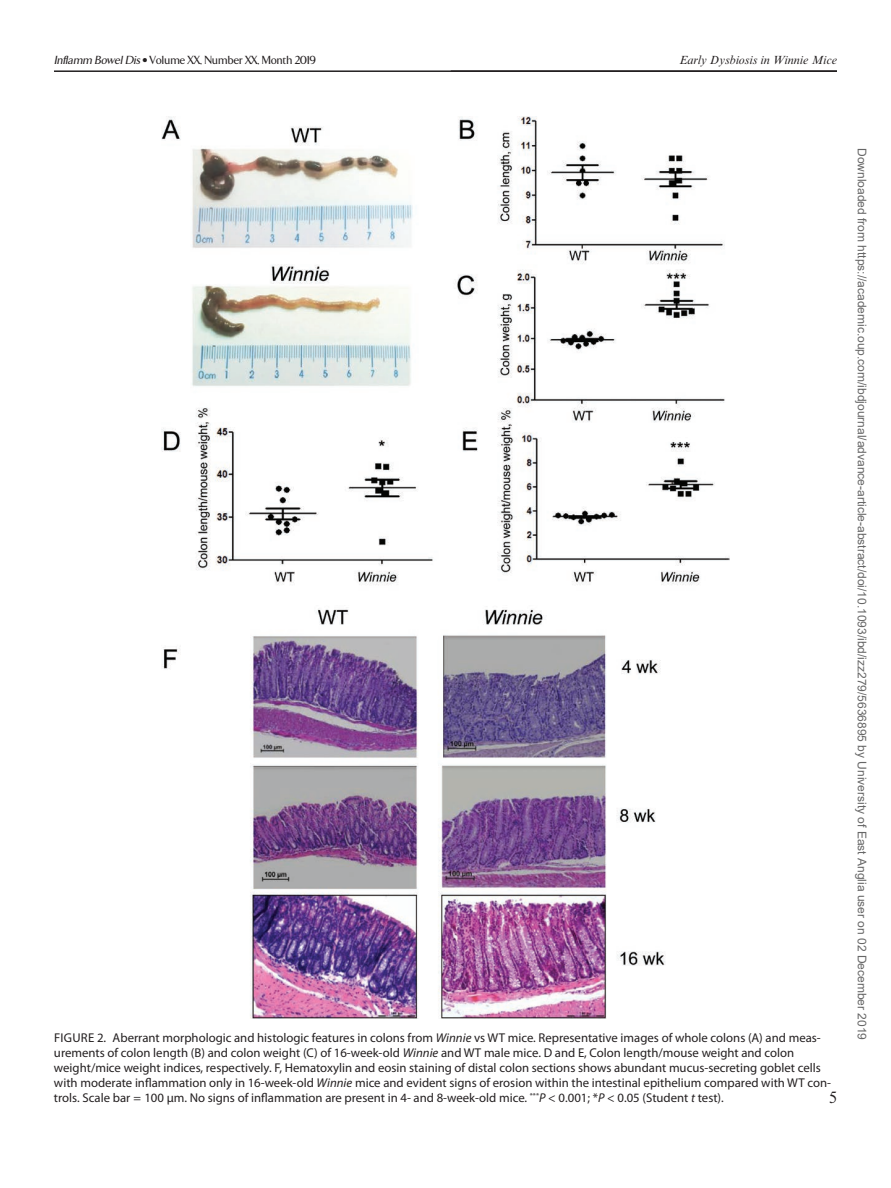
<style>
.page{position:relative;width:891px;height:1188px;background:#fff}
.page>*{position:absolute;margin:0;border:0;box-sizing:border-box;transform-origin:0 0}
.t1{font:16.5px "Times New Roman MT Std";color:#231f20}
.t2{font:12.75px/15px "Myriad Pro";color:#231f20}
.t3{font:12px "Arial";color:#666}
.t4{font:500 12px "TF Arrow";color:#231f20}
.t5{font:italic 12px "Times New Roman MT Std";color:#231f20}
.s1{font-style:italic}
</style>
<div class="page">
<hr style="left:54px;top:70px;width:783px;height:2px;background:#231f20">
<img style="left:162px;top:116px;width:567px;height:902px">
<p class="t4" style="left:54px;top:54px;width:264px"><span class="s1">Inflamm BowelDis</span>• Volume XX, Number XX, Month 2019</p>
<p class="t5" style="left:680px;top:54px;width:159px">Early Dysbiosis in Winnie Mice</p>
<p class="t2" style="left:54px;top:1030px;width:779px">FIGURE 2. Aberrant morphologic and histologic features in colons from <span class="s1">Winnie</span> vs WT mice. Representative images of whole colons (A) and meas&shy;urements of colon length (B) and colon weight (C) of 16-week-old <span class="s1">Winnie</span> and WT male mice. D and E, Colon length/mouse weight and colon weight/mice weight indices, respectively. F, Hematoxylin and eosin staining of distal colon sections shows abundant mucus-secreting goblet cells with moderate inflammation only in 16-week-old <span class="s1">Winnie</span> mice and evident signs of erosion within the intestinal epithelium compared with WT con&shy;trols. Scale bar = 100 µm. No signs of inflammation are present in 4- and 8-week-old mice. <sup>***</sup><span class="s1">P</span> &lt; 0.001; *<span class="s1">P</span> &lt; 0.05 (Student <span class="s1">t</span> test).</p>
<p class="t1" style="left:829px;top:1088px;width:10px">5</p>
<p class="t3" style="left:866px;top:148px;width:893px;rotate:90deg">Downloaded from https://academic.oup.com/ibdjournal/advance-article-abstract/doi/10.1093/ibd/izz279/5636895 by University of East Anglia user on 02 December 2019</p>
</div>
